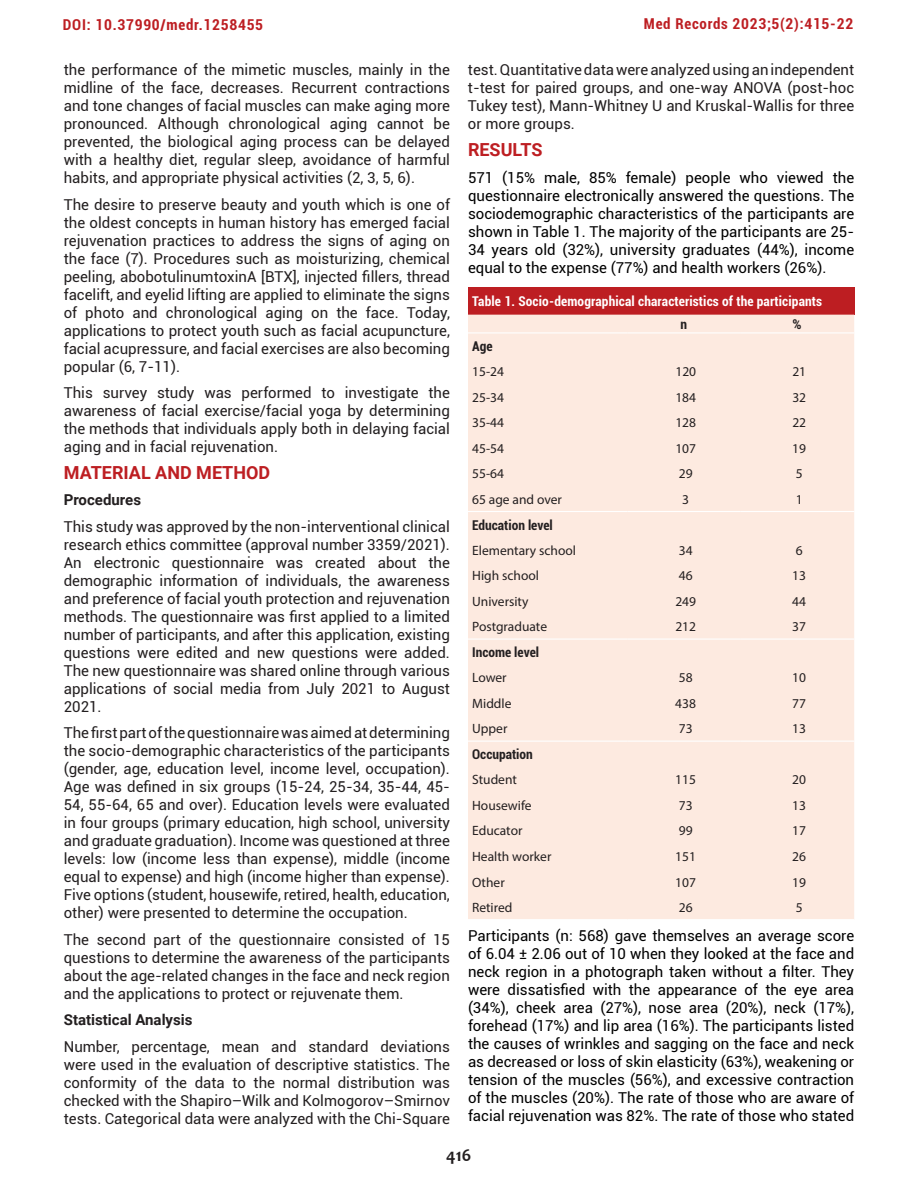
<style>
.page{position:relative;width:918px;height:1188px;background:#fff}
.page>*{position:absolute;margin:0;border:0;box-sizing:border-box;transform-origin:0 0}
.t1{font:700 18px "Roboto";color:#bd1e22}
.t2{font:700 18px "Candara";color:#231f20}
.t3{font:15px/18px "Roboto";color:#231f20;text-align:justify}
.t4{font:15px/18px "Roboto";color:#000;text-align:justify}
.t5{font:700 condensed 15px "Roboto";letter-spacing:.05em;color:#bd1e22}
.t6{font:700 15px "Roboto";color:#231f20}
.t7{font:13.5px "Myriad Pro";color:#231f20}
.t8{font:700 condensed 13.5px "Roboto";letter-spacing:.01em;color:#fff}
.t9{font:700 condensed 13.5px "Roboto";color:#231f20}
</style>
<div class="page">
<div style="left:468px;top:287px;width:386px;height:28px;background:#bd1e22"></div>
<div style="left:468px;top:315px;width:386px;height:604px;background:#fdeae0"></div>
<hr style="left:468px;top:332px;width:159px;height:1px;background:#fff">
<hr style="left:627px;top:332px;width:113px;height:1px;background:#fff">
<hr style="left:740px;top:332px;width:114px;height:1px;background:#fff">
<hr style="left:468px;top:511px;width:159px;height:1px;background:#fff">
<hr style="left:627px;top:511px;width:113px;height:1px;background:#fff">
<hr style="left:740px;top:511px;width:114px;height:1px;background:#fff">
<hr style="left:468px;top:639px;width:159px;height:1px;background:#fff">
<hr style="left:627px;top:639px;width:113px;height:1px;background:#fff">
<hr style="left:740px;top:639px;width:114px;height:1px;background:#fff">
<hr style="left:468px;top:741px;width:159px;height:1px;background:#fff">
<hr style="left:627px;top:741px;width:113px;height:1px;background:#fff">
<hr style="left:740px;top:741px;width:114px;height:1px;background:#fff">
<p class="t5" style="left:63px;top:14px;width:202px">DOI: 10.37990/medr.1258455</p>
<p class="t5" style="left:644px;top:13px;width:211px">Med Records 2023;5(2):415-22</p>
<p class="t3" style="left:64px;top:60px;width:388px">the performance of the mimetic muscles, mainly in the midline of the face, decreases. Recurrent contractions and tone changes of facial muscles can make aging more pronounced. Although chronological aging cannot be prevented, the biological aging process can be delayed with a healthy diet, regular sleep, avoidance of harmful habits, and appropriate physical activities (2, 3, 5, 6).</p>
<p class="t3" style="left:64px;top:195px;width:388px">The desire to preserve beauty and youth which is one of the oldest concepts in human history has emerged facial rejuvenation practices to address the signs of aging on the face (7). Procedures such as moisturizing, chemical peeling, abobotulinumtoxinA [BTX], injected fillers, thread facelift, and eyelid lifting are applied to eliminate the signs of photo and chronological aging on the face. Today, applications to protect youth such as facial acupuncture, facial acupressure, and facial exercises are also becoming popular (6, 7-11).</p>
<p class="t3" style="left:64px;top:383px;width:388px">This survey study was performed to investigate the awareness of facial exercise/facial yoga by determining the methods that individuals apply both in delaying facial aging and in facial rejuvenation.</p>
<p class="t1" style="left:64px;top:460px;width:208px">MATERIAL AND METHOD</p>
<p class="t6" style="left:64px;top:489px;width:79px">Procedures</p>
<p class="t3" style="left:64px;top:517px;width:388px">This study was approved by the non-interventional clinical research ethics committee (approval number 3359/2021).<br>An electronic questionnaire was created about the demographic information of individuals, the awareness and preference of facial youth protection and rejuvenation methods. The questionnaire was first applied to a limited number of participants, and after this application, existing questions were edited and new questions were added.<br>The new questionnaire was shared online through various applications of social media from July 2021 to August 2021.</p>
<p class="t3" style="left:64px;top:723px;width:388px">The first part of the questionnaire was aimed at determining the socio-demographic characteristics of the participants (gender, age, education level, income level, occupation).<br>Age was defined in six groups (15-24, 25-34, 35-44, 45- 54, 55-64, 65 and over). Education levels were evaluated in four groups (primary education, high school, university and graduate graduation). Income was questioned at three levels: low (income less than expense), middle (income equal to expense) and high (income higher than expense).<br>Five options (student, housewife, retired, health, education, other) were presented to determine the occupation.</p>
<p class="t3" style="left:64px;top:930px;width:388px">The second part of the questionnaire consisted of 15 questions to determine the awareness of the participants about the age-related changes in the face and neck region and the applications to protect or rejuvenate them.</p>
<p class="t6" style="left:64px;top:1009px;width:130px">Statistical Analysis</p>
<p class="t3" style="left:64px;top:1037px;width:388px">Number, percentage, mean and standard deviations were used in the evaluation of descriptive statistics. The conformity of the data to the normal distribution was checked with the Shapiro–Wilk and Kolmogorov–Smirnov tests. Categorical data were analyzed with the Chi-Square</p>
<p class="t3" style="left:468px;top:60px;width:388px">test. Quantitative data were analyzed using an independent t-test for paired groups, and one-way ANOVA (post-hoc Tukey test), Mann-Whitney U and Kruskal-Wallis for three or more groups.</p>
<p class="t1" style="left:468px;top:137px;width:76px">RESULTS</p>
<p class="t4" style="left:468px;top:168px;width:388px">571 (15% male, 85% female) people who viewed the questionnaire electronically answered the questions. The sociodemographic characteristics of the participants are shown in Table 1. The majority of the participants are 25- 34 years old (32%), university graduates (44%), income equal to the expense (77%) and health workers (26%).</p>
<p class="t8" style="left:472px;top:291px;width:351px">Table 1. Socio-demographical characteristics of the participants</p>
<p class="t9" style="left:680px;top:314px;width:8px">n</p>
<p class="t9" style="left:793px;top:314px;width:11px">%</p>
<p class="t9" style="left:472px;top:337px;width:22px">Age</p>
<p class="t7" style="left:472px;top:363px;width:33px">15-24</p>
<p class="t7" style="left:675px;top:363px;width:22px">120</p>
<p class="t7" style="left:792px;top:363px;width:15px">21</p>
<p class="t7" style="left:472px;top:389px;width:33px">25-34</p>
<p class="t7" style="left:675px;top:389px;width:22px">184</p>
<p class="t7" style="left:792px;top:389px;width:15px">32</p>
<p class="t7" style="left:472px;top:414px;width:33px">35-44</p>
<p class="t7" style="left:675px;top:414px;width:22px">128</p>
<p class="t7" style="left:792px;top:414px;width:15px">22</p>
<p class="t7" style="left:472px;top:440px;width:33px">45-54</p>
<p class="t7" style="left:675px;top:440px;width:22px">107</p>
<p class="t7" style="left:792px;top:440px;width:15px">19</p>
<p class="t7" style="left:472px;top:465px;width:33px">55-64</p>
<p class="t7" style="left:679px;top:465px;width:15px">29</p>
<p class="t7" style="left:796px;top:465px;width:8px">5</p>
<p class="t7" style="left:472px;top:491px;width:91px">65 age and over</p>
<p class="t7" style="left:682px;top:491px;width:8px">3</p>
<p class="t7" style="left:796px;top:491px;width:8px">1</p>
<p class="t9" style="left:472px;top:515px;width:82px">Education level</p>
<p class="t7" style="left:472px;top:542px;width:105px">Elementary school</p>
<p class="t7" style="left:679px;top:542px;width:15px">34</p>
<p class="t7" style="left:796px;top:542px;width:8px">6</p>
<p class="t7" style="left:472px;top:568px;width:68px">High school</p>
<p class="t7" style="left:679px;top:568px;width:15px">46</p>
<p class="t7" style="left:792px;top:568px;width:15px">13</p>
<p class="t7" style="left:472px;top:593px;width:58px">University</p>
<p class="t7" style="left:675px;top:593px;width:22px">249</p>
<p class="t7" style="left:792px;top:593px;width:15px">44</p>
<p class="t7" style="left:472px;top:618px;width:76px">Postgraduate</p>
<p class="t7" style="left:675px;top:618px;width:22px">212</p>
<p class="t7" style="left:792px;top:618px;width:15px">37</p>
<p class="t9" style="left:472px;top:643px;width:68px">Income level</p>
<p class="t7" style="left:472px;top:670px;width:36px">Lower</p>
<p class="t7" style="left:679px;top:670px;width:15px">58</p>
<p class="t7" style="left:792px;top:670px;width:15px">10</p>
<p class="t7" style="left:472px;top:695px;width:41px">Middle</p>
<p class="t7" style="left:675px;top:695px;width:22px">438</p>
<p class="t7" style="left:792px;top:695px;width:15px">77</p>
<p class="t7" style="left:472px;top:720px;width:37px">Upper</p>
<p class="t7" style="left:679px;top:720px;width:15px">73</p>
<p class="t7" style="left:792px;top:720px;width:15px">13</p>
<p class="t9" style="left:472px;top:745px;width:62px">Occupation</p>
<p class="t7" style="left:472px;top:772px;width:46px">Student</p>
<p class="t7" style="left:675px;top:772px;width:22px">115</p>
<p class="t7" style="left:792px;top:772px;width:15px">20</p>
<p class="t7" style="left:472px;top:797px;width:61px">Housewife</p>
<p class="t7" style="left:679px;top:797px;width:15px">73</p>
<p class="t7" style="left:792px;top:797px;width:15px">13</p>
<p class="t7" style="left:472px;top:823px;width:52px">Educator</p>
<p class="t7" style="left:679px;top:823px;width:15px">99</p>
<p class="t7" style="left:792px;top:823px;width:15px">17</p>
<p class="t7" style="left:472px;top:848px;width:81px">Health worker</p>
<p class="t7" style="left:675px;top:848px;width:22px">151</p>
<p class="t7" style="left:792px;top:848px;width:15px">26</p>
<p class="t7" style="left:472px;top:874px;width:34px">Other</p>
<p class="t7" style="left:675px;top:874px;width:22px">107</p>
<p class="t7" style="left:792px;top:874px;width:15px">19</p>
<p class="t7" style="left:472px;top:899px;width:42px">Retired</p>
<p class="t7" style="left:679px;top:899px;width:15px">26</p>
<p class="t7" style="left:796px;top:899px;width:8px">5</p>
<p class="t4" style="left:468px;top:926px;width:388px">Participants (n: 568) gave themselves an average score of 6.04 ± 2.06 out of 10 when they looked at the face and neck region in a photograph taken without a filter. They were dissatisfied with the appearance of the eye area (34%), cheek area (27%), nose area (20%), neck (17%), forehead (17%) and lip area (16%). The participants listed the causes of wrinkles and sagging on the face and neck as decreased or loss of skin elasticity (63%), weakening or tension of the muscles (56%), and excessive contraction of the muscles (20%). The rate of those who are aware of facial rejuvenation was 82%. The rate of those who stated</p>
<p class="t2" style="left:446px;top:1143px;width:27px">416</p>
</div>
